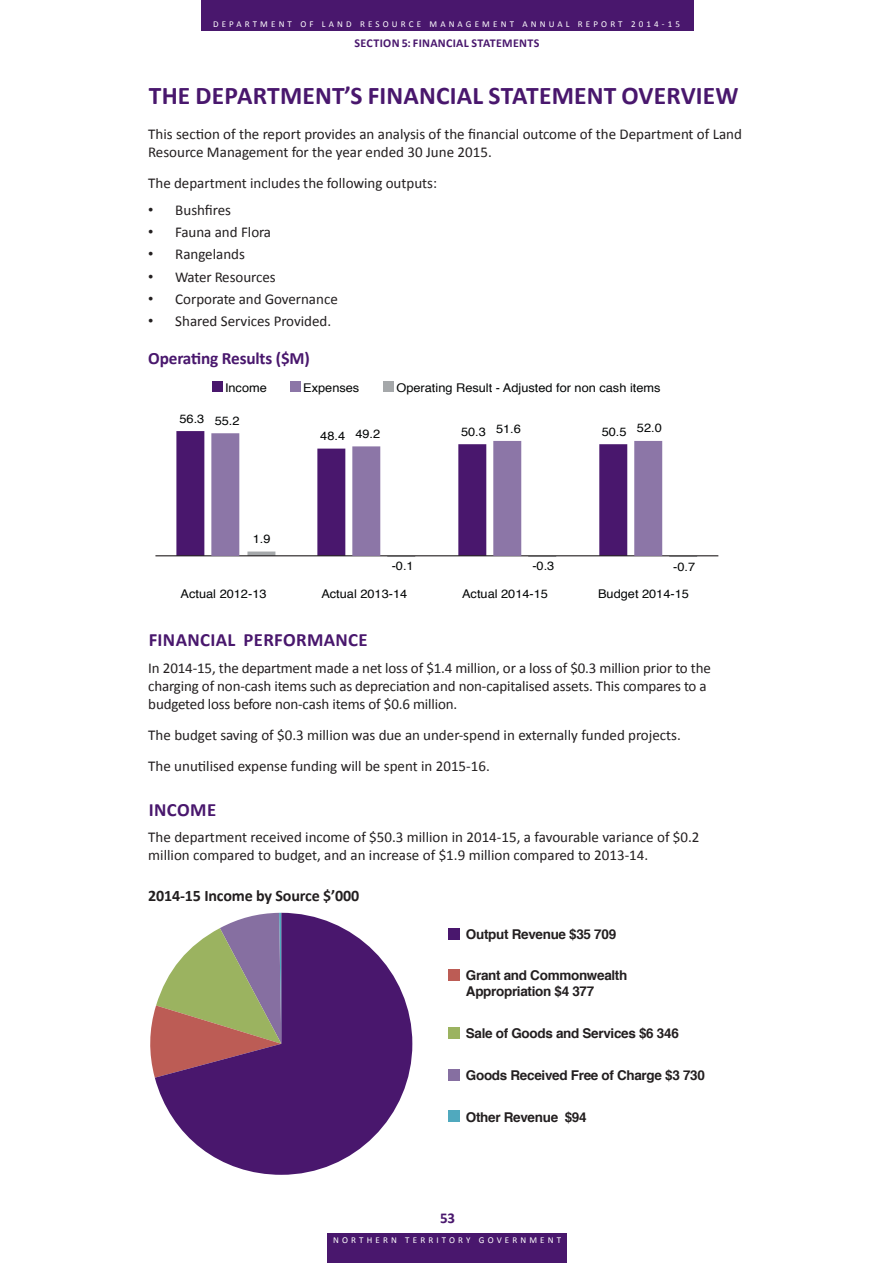
<style>
.page{position:relative;width:893px;height:1263px;background:#fff}
.page>*{position:absolute;margin:0;border:0;box-sizing:border-box;transform-origin:0 0}
.t1{font:700 25.5px "Calibri";letter-spacing:.005em;color:#49176d}
.t2{font:700 18.75px "Calibri";letter-spacing:.02em;color:#49176d}
.t3{font:700 17.25px "Calibri";letter-spacing:-.01em;color:#49176d}
.t4{font:700 16.05px "Calibri";letter-spacing:-.01em;color:#231f20}
.t5{font:15px/18px "Calibri";color:#231f20}
.t6{font:700 15px "Calibri";color:#49176d}
.t7{font:700 13.5px/16.2px "Helvetica";letter-spacing:-.025em;color:#231f20}
.t8{font:12px "Helvetica";color:#030505;scale:1.06 1}
.t9{font:700 12px "Calibri";letter-spacing:.025em;color:#49176d}
.t10{font:9px "Calibri";letter-spacing:.35em;color:#fff}
.s1{font-family:"Arial"}
</style>
<div class="page">
<div style="left:201px;top:0;width:492px;height:31px;background:#49176d"></div>
<div style="left:327px;top:1233px;width:240px;height:30px;background:#49176d"></div>
<div style="left:212px;top:382px;width:10px;height:10px;background:#49176d"></div>
<div style="left:383px;top:382px;width:11px;height:10px;background:#a5a8aa"></div>
<div style="left:290px;top:382px;width:11px;height:10px;background:#8c76a7"></div>
<svg style="left:176px;top:431px;width:29px;height:124px;background:#4f1f72"></svg>
<svg style="left:387px;top:556px;width:28px;height:1px"></svg>
<svg style="left:528px;top:556px;width:28px;height:1px"></svg>
<svg style="left:669px;top:556px;width:28px;height:1px"></svg>
<hr style="left:155px;top:555px;width:563px;height:1px;background:#231f20">
<svg style="left:211px;top:433px;width:451px;height:123px"></svg>
<div style="left:449px;top:928px;width:11px;height:12px;background:#49176d"></div>
<div style="left:449px;top:969px;width:11px;height:12px;background:#bc5c55"></div>
<div style="left:449px;top:1027px;width:11px;height:12px;background:#9bb360"></div>
<div style="left:449px;top:1069px;width:11px;height:12px;background:#866fa1"></div>
<div style="left:449px;top:1111px;width:11px;height:11px;background:#50a9be"></div>
<svg style="left:150px;top:1009px;width:5px;height:69px"></svg>
<svg style="left:155px;top:913px;width:257px;height:262px;fill:#49176d"></svg>
<p class="t10" style="left:213px;top:18px;width:468px">DEPARTMENT OF LAND RESOURCE MANAGEMENT ANNUAL REPORT 2014-15</p>
<p class="t9" style="left:355px;top:36px;width:186px">SECTION 5: FINANCIAL STATEMENTS</p>
<h1 class="t1" style="left:149px;top:79px;width:591px">THE DEPARTMENT’S FINANCIAL STATEMENT OVERVIEW</h1>
<p class="t5" style="left:148px;top:125px;width:595px">This section of the report provides an analysis of the financial outcome of the Department of Land<br>Resource Management for the year ended 30 June 2015.</p>
<p class="t5" style="left:148px;top:174px;width:290px">The department includes the following outputs:</p>
<p class="t5" style="left:148px;top:201px;width:84px"><span class="s1">•</span> Bushfires</p>
<p class="t5" style="left:148px;top:223px;width:124px"><span class="s1">•</span> Fauna and Flora</p>
<p class="t5" style="left:148px;top:245px;width:98px"><span class="s1">•</span> Rangelands</p>
<p class="t5" style="left:148px;top:268px;width:129px"><span class="s1">•</span> Water Resources</p>
<p class="t5" style="left:148px;top:290px;width:191px"><span class="s1">•</span> Corporate and Governance</p>
<p class="t5" style="left:148px;top:312px;width:184px"><span class="s1">•</span> Shared Services Provided.</p>
<p class="t3" style="left:148px;top:347px;width:163px">Operating Results ($M)</p>
<p class="t8" style="left:180px;top:409px;width:25px">56.3</p>
<p class="t8" style="left:225px;top:378px;width:41px">Income</p>
<p class="t8" style="left:303px;top:378px;width:54px">Expenses</p>
<p class="t8" style="left:396px;top:378px;width:251px">Operating Result - Adjusted for non cash items</p>
<p class="t8" style="left:215px;top:412px;width:25px">55.2</p>
<p class="t8" style="left:496px;top:420px;width:25px">51.6</p>
<p class="t8" style="left:637px;top:419px;width:25px">52.0</p>
<p class="t8" style="left:320px;top:427px;width:25px">48.4</p>
<p class="t8" style="left:461px;top:423px;width:25px">50.3</p>
<p class="t8" style="left:602px;top:422px;width:25px">50.5</p>
<p class="t8" style="left:355px;top:425px;width:25px">49.2</p>
<p class="t8" style="left:253px;top:530px;width:18px">1.9</p>
<p class="t8" style="left:392px;top:556px;width:22px">-0.1</p>
<p class="t8" style="left:532px;top:557px;width:22px">-0.3</p>
<p class="t8" style="left:673px;top:558px;width:22px">-0.7</p>
<p class="t8" style="left:181px;top:584px;width:83px">Actual 2012-13</p>
<p class="t8" style="left:321px;top:584px;width:83px">Actual 2013-14</p>
<p class="t8" style="left:462px;top:584px;width:83px">Actual 2014-15</p>
<p class="t8" style="left:598px;top:584px;width:87px">Budget 2014-15</p>
<p class="t2" style="left:149px;top:628px;width:220px">FINANCIAL PERFORMANCE</p>
<p class="t5" style="left:148px;top:659px;width:564px">In 2014-15, the department made a net loss of $1.4 million, or a loss of $0.3 million prior to the charging of non-cash items such as depreciation and non-capitalised assets. This compares to a budgeted loss before non-cash items of $0.6 million.</p>
<p class="t5" style="left:148px;top:720px;width:534px;line-height:31.2px">The budget saving of $0.3 million was due an under-spend in externally funded projects.<br>The unutilised expense funding will be spent in 2015-16.</p>
<p class="t2" style="left:149px;top:797px;width:69px">INCOME</p>
<p class="t5" style="left:148px;top:828px;width:553px">The department received income of $50.3 million in 2014-15, a favourable variance of $0.2 million compared to budget, and an increase of $1.9 million compared to 2013-14.</p>
<p class="t4" style="left:148px;top:886px;width:212px">2014-15 Income by Source $’000</p>
<p class="t7" style="left:466px;top:926px;width:152px">Output Revenue $35 709</p>
<p class="t7" style="left:466px;top:967px;width:163px">Grant and Commonwealth<br>Appropriation $4 377</p>
<p class="t7" style="left:466px;top:1026px;width:214px">Sale of Goods and Services $6 346</p>
<p class="t7" style="left:466px;top:1067px;width:240px">Goods Received Free of Charge $3 730</p>
<p class="t7" style="left:466px;top:1109px;width:122px">Other Revenue $94</p>
<p class="t6" style="left:440px;top:1208px;width:16px">53</p>
<p class="t10" style="left:333px;top:1234px;width:229px">NORTHERN TERRITORY GOVERNMENT</p>
</div>
